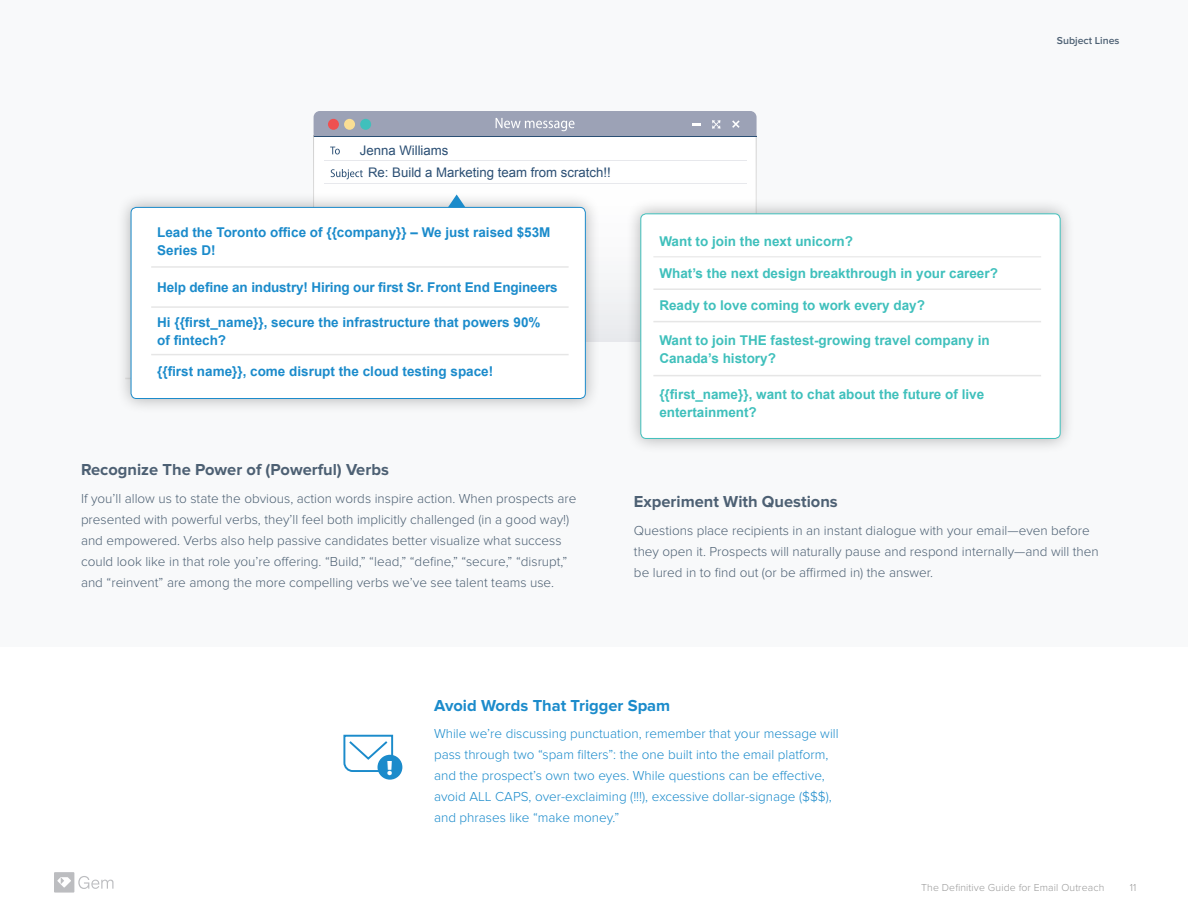
<style>
.page{position:relative;width:1188px;height:918px;background:#fff}
.page>*{position:absolute;margin:0;border:0;box-sizing:border-box;transform-origin:0 0}
.t1{font:900 21px "Proxima Nova";color:#fff}
.Small_bold_subhead{font:700 16.5px "Proxima Nova";color:#4d6073}
.Small_bold_subhead-2{font:700 16.5px "Proxima Nova";color:#1b8bcb}
.Body_copy{font:300 13.5px/21px "Proxima Nova";color:#4d6073}
.Body_copy-2{font:300 13.5px/21px "Proxima Nova";color:#1b8bcb}
.t2{font:700 13.5px/18px "Arial";color:#1b8bcb}
.Subject_line_green{font:700 13.5px/18px "Arial";color:#40c0bc}
.t3{font:13.2px "Arial";color:#2b4f74}
.t4{font:300 10.5px "Proxima Nova";letter-spacing:.01em;color:#999}
.Large_light_headline{font:600 10.5px "Proxima Nova";color:#4d6073}
</style>
<div class="page">
<svg style="left:54px;top:872px;width:59px;height:21px"></svg>
<div style="left:0;top:0;width:1188px;height:647px;background:#f2f3f5"></div>
<svg style="left:313px;top:133px;width:442px;height:208px"></svg>
<hr style="left:756px;top:135px;width:1px;height:177px;background:#fff">
<hr style="left:314px;top:137px;width:443px;height:1px;background:#2b4f74">
<svg style="left:331px;top:169px;width:32px;height:10px"></svg>
<hr style="left:324px;top:160px;width:423px;height:1px;background:#e7e8ec">
<hr style="left:324px;top:184px;width:423px;height:1px;background:#e7e8ec">
<svg style="left:314px;top:111px;width:443px;height:26px;background:#9aa1b5"></svg>
<svg style="left:330px;top:147px;width:10px;height:7px"></svg>
<div style="left:328px;top:119px;width:11px;height:11px;background:#ef5050;border-radius:50%"></div>
<div style="left:344px;top:119px;width:11px;height:11px;background:#fade94;border-radius:50%"></div>
<div style="left:360px;top:119px;width:11px;height:11px;background:#40c0bc;border-radius:50%"></div>
<hr style="left:313px;top:135px;width:1px;height:177px;background:#fff">
<svg style="left:343px;top:734px;width:51px;height:39px"></svg>
<div style="left:378px;top:755px;width:24px;height:25px;background:#1b8bcb;border-radius:50%"></div>
<div style="left:625px;top:198px;width:451px;height:256px;background:#000;opacity:.3"></div>
<div style="left:641px;top:214px;width:419px;height:224px;background:#fff;border-radius:5px"></div>
<div style="left:640px;top:213px;width:421px;height:226px;border:1px solid #40c0bc;border-radius:5px"></div>
<hr style="left:653px;top:375px;width:388px;height:1px;background:#e6e6e6">
<hr style="left:653px;top:288px;width:388px;height:2px;background:#e6e6e6">
<hr style="left:653px;top:321px;width:388px;height:1px;background:#e6e6e6">
<hr style="left:653px;top:256px;width:388px;height:1px;background:#e6e6e6">
<div style="left:115px;top:192px;width:486px;height:222px;background:#000;opacity:.3"></div>
<div style="left:131px;top:207px;width:454px;height:192px;background:#fff;border-radius:5px"></div>
<div style="left:131px;top:207px;width:455px;height:192px;border:1px solid #1b8bcb;border-radius:5px"></div>
<svg style="left:448px;top:195px;width:17px;height:12px"></svg>
<hr style="left:151px;top:354px;width:418px;height:1px;background:#e6e6e6">
<hr style="left:151px;top:266px;width:418px;height:2px;background:#e6e6e6">
<hr style="left:151px;top:306px;width:418px;height:2px;background:#e6e6e6">
<p class="t3" style="left:360px;top:142px;width:90px">Jenna Williams</p>
<p class="t3" style="left:368px;top:164px;width:244px">Re: Build a Marketing team from scratch!!</p>
<p class="t2" style="left:157px;top:224px;width:395px">Lead the Toronto office of {{company}} – We just raised $53M<br>Series D!</p>
<p class="t2" style="left:157px;top:279px;width:402px">Help define an industry! Hiring our first Sr. Front End Engineers</p>
<p class="t2" style="left:157px;top:313px;width:385px">Hi {{first_name}}, secure the infrastructure that powers 90% of fintech?</p>
<p class="t2" style="left:157px;top:362px;width:338px">{{first name}}, come disrupt the cloud testing space!</p>
<p class="Subject_line_green" style="left:659px;top:232px;width:195px">Want to join the next unicorn?</p>
<p class="Subject_line_green" style="left:659px;top:265px;width:340px">What’s the next design breakthrough in your career?</p>
<p class="Subject_line_green" style="left:659px;top:297px;width:267px">Ready to love coming to work every day?</p>
<p class="Subject_line_green" style="left:659px;top:331px;width:332px">Want to join THE fastest-growing travel company in<br>Canada’s history?</p>
<p class="Subject_line_green" style="left:659px;top:385px;width:326px">{{first_name}}, want to chat about the future of live entertainment?</p>
<p class="Large_light_headline" style="left:1057px;top:34px;width:64px">Subject Lines</p>
<p class="Small_bold_subhead" style="left:81px;top:460px;width:309px">Recognize The Power of (Powerful) Verbs</p>
<p class="Body_copy" style="left:81px;top:488px;width:497px">If you’ll allow us to state the obvious, action words inspire action. When prospects are presented with powerful verbs, they’ll feel both implicitly challenged (in a good way!) and empowered. Verbs also help passive candidates better visualize what success could look like in that role you’re offering. “Build,” “lead,” “define,” “secure,” “disrupt,” and “reinvent” are among the more compelling verbs we’ve see talent teams use.</p>
<p class="Small_bold_subhead" style="left:634px;top:492px;width:205px">Experiment With Questions</p>
<p class="Body_copy" style="left:634px;top:520px;width:466px">Questions place recipients in an instant dialogue with your email—even before they open it. Prospects will naturally pause and respond internally—and will then be lured in to find out (or be affirmed in) the answer.</p>
<p class="t1" style="left:387px;top:756px;width:7px">!</p>
<p class="Small_bold_subhead-2" style="left:434px;top:696px;width:238px">Avoid Words That Trigger Spam</p>
<p class="Body_copy-2" style="left:434px;top:724px;width:406px">While we’re discussing punctuation, remember that your message will pass through two “spam filters”: the one built into the email platform, and the prospect’s own two eyes. While questions can be effective, avoid ALL CAPS, over-exclaiming (!!!), excessive dollar-signage ($$$), and phrases like “make money.”</p>
<p class="t4" style="left:921px;top:881px;width:185px">The Definitive Guide for Email Outreach</p>
<p class="t4" style="left:1130px;top:881px;width:8px">11</p>
</div>
